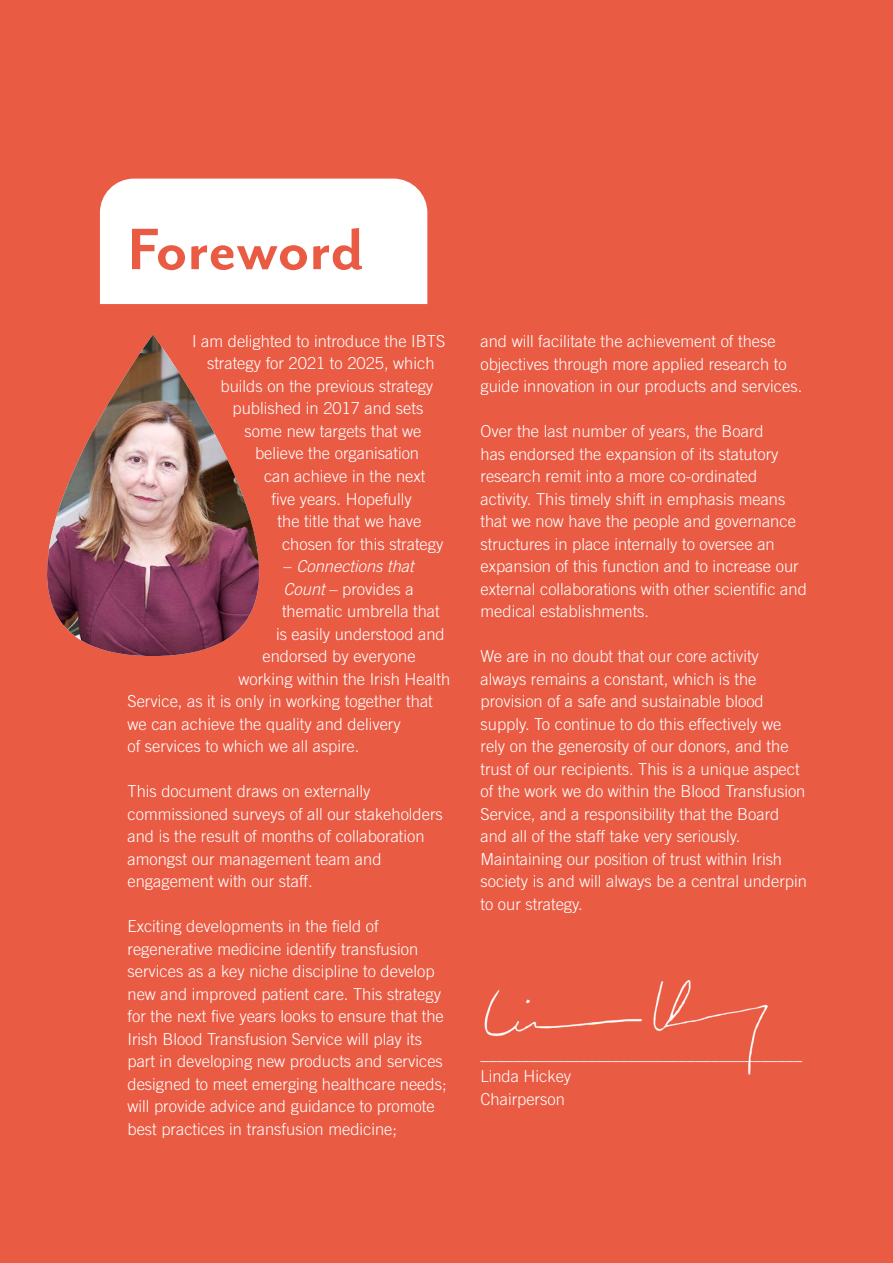
<style>
.page{position:relative;width:893px;height:1263px;background:#ea5b44}
.page>*{position:absolute;margin:0;border:0;box-sizing:border-box;transform-origin:0 0}
.Header_2_-_in_box{font:700 67.35px "Mr Eaves San OT";letter-spacing:-.005em;color:#ea5b44}
.Body_Text{font:300 16.5px/22.5px "Trade Gothic";color:#fff}
.Body_Text-2{font:italic 300 16.5px "Trade Gothic";color:#fff}
.s1{font-style:normal}
.s2{font-style:italic}
</style>
<div class="page">
<div style="left:100px;top:179px;width:327px;height:125px;background:#fff"></div>
<img style="left:484px;top:979px;width:284px;height:96px">
<img style="left:47px;top:334px;width:213px;height:322px">
<p class="Header_2_-_in_box" style="left:128px;top:213px;width:238px">Foreword</p>
<p class="Body_Text" style="left:192px;top:330px;width:255px">I am delighted to introduce the IBTS</p>
<p class="Body_Text" style="left:207px;top:352px;width:229px">strategy for 2021 to 2025, which</p>
<p class="Body_Text" style="left:221px;top:375px;width:214px">builds on the previous strategy</p>
<p class="Body_Text" style="left:233px;top:397px;width:192px">published in 2017 and sets</p>
<p class="Body_Text" style="left:245px;top:420px;width:178px">some new targets that we</p>
<p class="Body_Text" style="left:255px;top:442px;width:166px">believe the organisation</p>
<p class="Body_Text" style="left:264px;top:465px;width:163px">can achieve in the next</p>
<p class="Body_Text" style="left:272px;top:487px;width:142px">five years. Hopefully</p>
<p class="Body_Text" style="left:278px;top:510px;width:145px">the title that we have</p>
<p class="Body_Text" style="left:282px;top:532px;width:163px">chosen for this strategy</p>
<p class="Body_Text-2" style="left:284px;top:556px;width:132px"><span class="s1">–</span> Connections that</p>
<p class="Body_Text" style="left:284px;top:577px;width:132px"><span class="s2">Count</span> – provides a</p>
<p class="Body_Text" style="left:282px;top:600px;width:159px">thematic umbrella that</p>
<p class="Body_Text" style="left:276px;top:622px;width:170px">is easily understood and</p>
<p class="Body_Text" style="left:263px;top:645px;width:155px">endorsed by everyone</p>
<p class="Body_Text" style="left:239px;top:667px;width:213px">working within the Irish Health</p>
<p class="Body_Text" style="left:128px;top:690px;width:307px">Service, as it is only in working together that</p>
<p class="Body_Text" style="left:128px;top:712px;width:275px">we can achieve the quality and delivery</p>
<p class="Body_Text" style="left:128px;top:735px;width:233px">of services to which we all aspire.</p>
<p class="Body_Text" style="left:128px;top:780px;width:317px">This document draws on externally commissioned surveys of all our stakeholders and is the result of months of collaboration amongst our management team and engagement with our staff.</p>
<p class="Body_Text" style="left:128px;top:915px;width:321px">Exciting developments in the field of regenerative medicine identify transfusion services as a key niche discipline to develop new and improved patient care. This strategy for the next five years looks to ensure that the Irish Blood Transfusion Service will play its part in developing new products and services designed to meet emerging healthcare needs; will provide advice and guidance to promote best practices in transfusion medicine;</p>
<p class="Body_Text" style="left:480px;top:330px;width:323px">and will facilitate the achievement of these objectives through more applied research to guide innovation in our products and services.</p>
<p class="Body_Text" style="left:480px;top:420px;width:328px">Over the last number of years, the Board<br>has endorsed the expansion of its statutory research remit into a more co-ordinated activity. This timely shift in emphasis means that we now have the people and governance structures in place internally to oversee an expansion of this function and to increase our external collaborations with other scientific and medical establishments.</p>
<p class="Body_Text" style="left:480px;top:645px;width:328px">We are in no doubt that our core activity always remains a constant, which is the provision of a safe and sustainable blood supply. To continue to do this effectively we rely on the generosity of our donors, and the trust of our recipients. This is a unique aspect of the work we do within the Blood Transfusion Service, and a responsibility that the Board and all of the staff take very seriously.<br>Maintaining our position of trust within Irish society is and will always be a central underpin to our strategy.</p>
<p class="Body_Text" style="left:480px;top:1042px;width:323px">_______________________________________</p>
<p class="Body_Text" style="left:480px;top:1065px;width:92px">Linda Hickey</p>
<p class="Body_Text" style="left:480px;top:1087px;width:86px">Chairperson</p>
</div>
